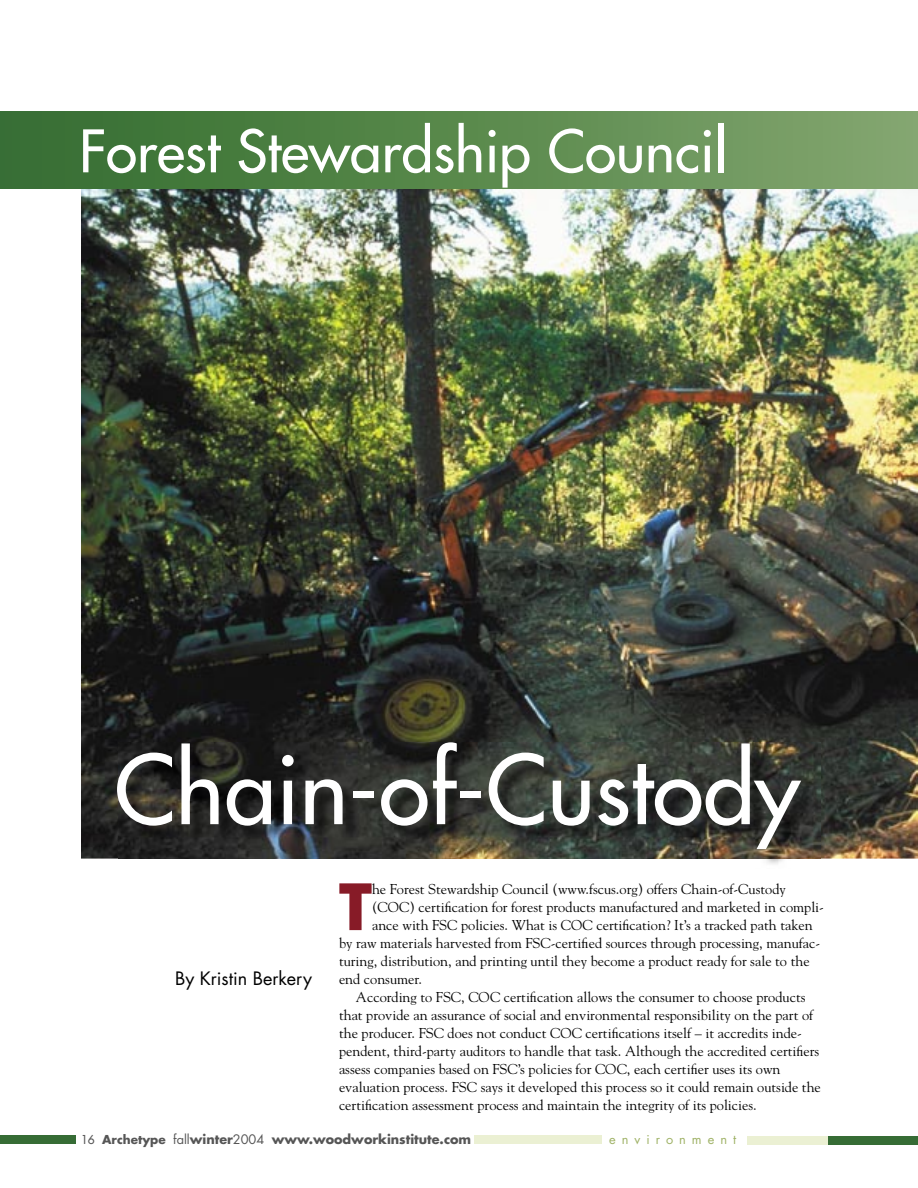
<style>
.page{position:relative;width:918px;height:1188px;background:#fff}
.page>*{position:absolute;margin:0;border:0;box-sizing:border-box;transform-origin:0 0}
.t1{font:93px "Futura";color:#fff}
.t2{font:700 61.95px "Futura";color:#871b27}
.t3{font:57px "Futura";color:#fff}
.t4{font:18px "Futura";color:#000}
.t5{font:14.25px "Goudy";color:#000}
.t6{font:700 12.75px "Futura";color:#565656}
.t7{font:12.75px "Futura";letter-spacing:.47em;color:#9fb266}
.s1{font-weight:400;font-size:12px}
.s2{font-size:12px}
.s3{font-weight:400}
</style>
<div class="page">
<div style="left:828px;top:1136px;width:90px;height:8px;background:#366c35"></div>
<div style="left:0;top:1136px;width:76px;height:8px;background:#366c35"></div>
<div style="left:747px;top:1136px;width:81px;height:8px;background:#ebf0d3"></div>
<div style="left:474px;top:1136px;width:128px;height:8px;background:#ebf0d3"></div>
<img style="left:81px;top:189px;width:837px;height:670px">
<div style="left:0;top:111px;width:918px;height:78px;background:linear-gradient(to right,#336d2e,#82a66e)"></div>
<img style="left:118px;top:742px;width:702px;height:122px">
<h3 class="t3" style="left:79px;top:114px;width:650px">Forest Stewardship Council</h3>
<h1 class="t1" style="left:114px;top:729px;width:687px">Chain-of-Custody</h1>
<p class="t4" style="left:175px;top:966px;width:138px">By Kristin Berkery</p>
<h2 class="t2" style="left:339px;top:864px;width:35px">T</h2>
<p class="t5" style="left:372px;top:880px;width:415px">he Forest Stewardship Council (www.fscus.org) offers Chain-of-Custody</p>
<p class="t5" style="left:372px;top:898px;width:453px">(COC) certification for forest products manufactured and marketed in compli-</p>
<p class="t5" style="left:372px;top:916px;width:442px">ance with FSC policies. What is COC certification? It’s a tracked path taken</p>
<p class="t5" style="left:339px;top:934px;width:483px">by raw materials harvested from FSC-certified sources through processing, manufac-</p>
<p class="t5" style="left:339px;top:952px;width:472px">turing, distribution, and printing until they become a product ready for sale to the</p>
<p class="t5" style="left:339px;top:970px;width:85px">end consumer.</p>
<p class="t5" style="left:356px;top:988px;width:451px">According to FSC, COC certification allows the consumer to choose products</p>
<p class="t5" style="left:339px;top:1006px;width:476px">that provide an assurance of social and environmental responsibility on the part of</p>
<p class="t5" style="left:339px;top:1024px;width:465px">the producer. FSC does not conduct COC certifications itself – it accredits inde-</p>
<p class="t5" style="left:339px;top:1042px;width:482px">pendent, third-party auditors to handle that task. Although the accredited certifiers</p>
<p class="t5" style="left:339px;top:1060px;width:443px">assess companies based on FSC’s policies for COC, each certifier uses its own</p>
<p class="t5" style="left:339px;top:1078px;width:483px">evaluation process. FSC says it developed this process so it could remain outside the</p>
<p class="t5" style="left:339px;top:1096px;width:419px">certification assessment process and maintain the integrity of its policies.</p>
<p class="t6" style="left:81px;top:1131px;width:392px"><span class="s1">16</span> <span class="s2">Archetype</span> <span class="s3">fall</span>winter<span class="s3">2004</span> www.woodworkinstitute.com</p>
<p class="t7" style="left:609px;top:1131px;width:128px">environment</p>
</div>
